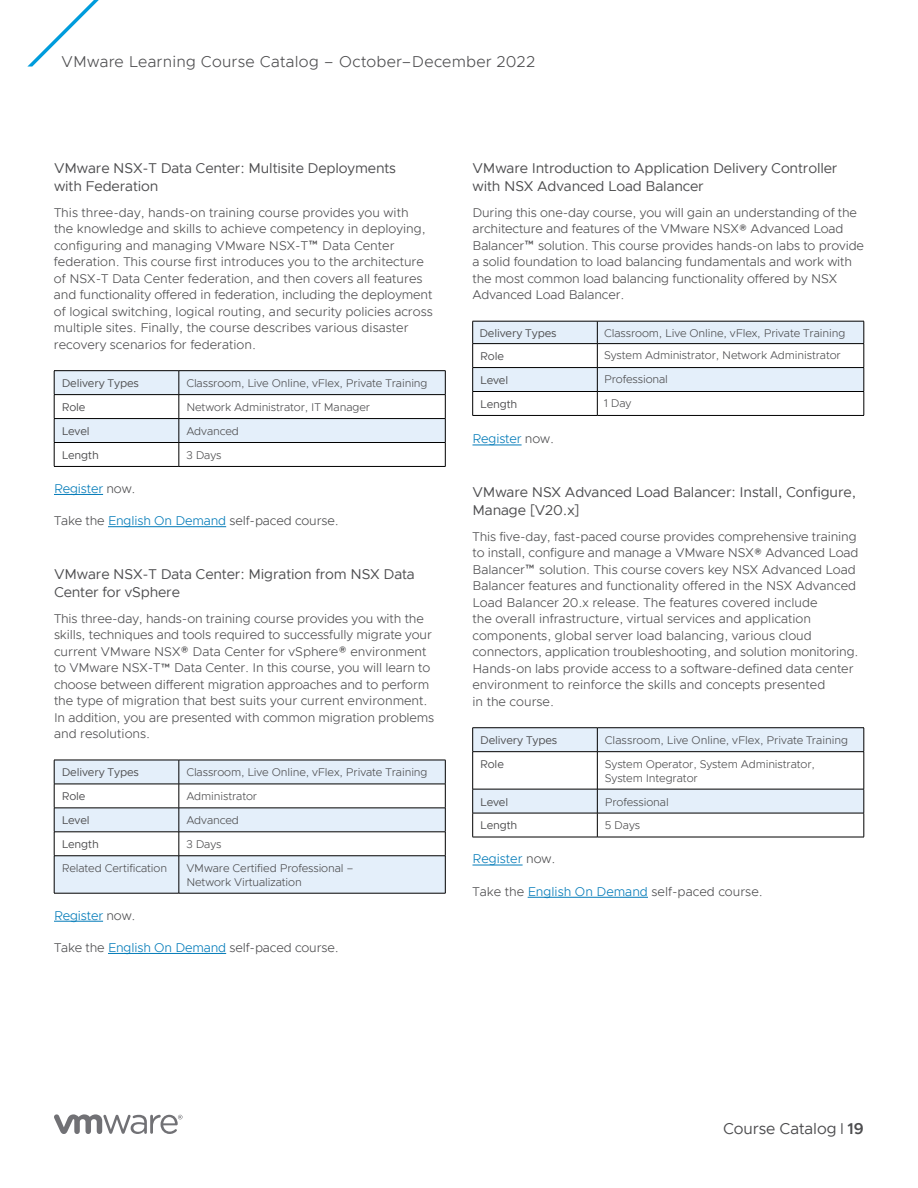
<style>
.page{position:relative;width:918px;height:1188px;background:#fff}
.page>*{position:absolute;margin:0;border:0;box-sizing:border-box;transform-origin:0 0}
.t1{font:300 15.75px "Metropolis";letter-spacing:.015em;color:#4d4d4f}
.t2{font:15.75px "Metropolis";letter-spacing:-.005em;color:#4d4d4f}
.t3{font:14.25px/18px "Metropolis";letter-spacing:-.01em;color:#4d4d4f}
.t4{font:300 12.75px/16.5px "Metropolis";letter-spacing:-.005em;color:#4d4d4f}
.t5{font:300 12.75px "Metropolis";letter-spacing:-.01em;color:#007ab8}
.t6{font:300 11.25px/13.5px "Metropolis";letter-spacing:-.01em;color:#4d4d4f}
.t7{font:11.25px "Metropolis";letter-spacing:-.01em;color:#4d4d4f}
.s1{color:#4d4d4f}
.s2{color:#007ab8}
.s3{font-family:"Times"}
.s4{font-weight:600}
</style>
<div class="page">
<svg style="left:27px;top:0;width:72px;height:67px"></svg>
<hr style="left:54px;top:494px;width:49px;height:1px;background:#007ab8">
<hr style="left:108px;top:526px;width:118px;height:1px;background:#007ab8">
<hr style="left:54px;top:921px;width:49px;height:1px;background:#007ab8">
<hr style="left:108px;top:953px;width:118px;height:1px;background:#007ab8">
<hr style="left:179px;top:466px;width:267px;height:1px;background:#000">
<hr style="left:54px;top:466px;width:125px;height:1px;background:#000">
<svg style="left:54px;top:371px;width:392px;height:95px"></svg>
<hr style="left:54px;top:370px;width:125px;height:1px;background:#000">
<hr style="left:179px;top:370px;width:267px;height:1px;background:#000">
<hr style="left:54px;top:394px;width:125px;height:1px;background:#000">
<hr style="left:179px;top:394px;width:267px;height:1px;background:#000">
<div style="left:55px;top:857px;width:390px;height:36px;background:#e4effa"></div>
<hr style="left:54px;top:856px;width:125px;height:1px;background:#000">
<hr style="left:54px;top:893px;width:125px;height:1px;background:#000">
<hr style="left:179px;top:856px;width:267px;height:1px;background:#000">
<hr style="left:179px;top:856px;width:1px;height:37px;background:#000">
<hr style="left:179px;top:893px;width:267px;height:1px;background:#000">
<svg style="left:54px;top:761px;width:392px;height:95px"></svg>
<hr style="left:54px;top:856px;width:1px;height:37px;background:#000">
<hr style="left:445px;top:856px;width:1px;height:37px;background:#000">
<hr style="left:54px;top:760px;width:125px;height:1px;background:#000">
<hr style="left:179px;top:760px;width:267px;height:1px;background:#000">
<hr style="left:54px;top:784px;width:125px;height:1px;background:#000">
<hr style="left:179px;top:784px;width:267px;height:1px;background:#000">
<hr style="left:472px;top:445px;width:50px;height:1px;background:#007ab8">
<hr style="left:472px;top:865px;width:51px;height:1px;background:#007ab8">
<hr style="left:528px;top:897px;width:120px;height:1px;background:#007ab8">
<hr style="left:597px;top:415px;width:267px;height:1px;background:#000">
<hr style="left:472px;top:415px;width:125px;height:1px;background:#000">
<svg style="left:472px;top:321px;width:393px;height:94px"></svg>
<hr style="left:472px;top:321px;width:125px;height:1px;background:#000">
<hr style="left:597px;top:321px;width:267px;height:1px;background:#000">
<hr style="left:472px;top:343px;width:125px;height:1px;background:#000">
<hr style="left:597px;top:343px;width:267px;height:1px;background:#000">
<hr style="left:597px;top:837px;width:267px;height:1px;background:#000">
<hr style="left:472px;top:837px;width:125px;height:1px;background:#000">
<svg style="left:472px;top:728px;width:393px;height:109px"></svg>
<hr style="left:472px;top:727px;width:125px;height:1px;background:#000">
<hr style="left:597px;top:727px;width:267px;height:1px;background:#000">
<hr style="left:472px;top:751px;width:125px;height:1px;background:#000">
<hr style="left:597px;top:751px;width:267px;height:1px;background:#000">
<svg style="left:54px;top:1114px;width:129px;height:20px"></svg>
<p class="t1" style="left:62px;top:52px;width:475px">VMware Learning Course Catalog – October–December 2022</p>
<p class="t3" style="left:54px;top:159px;width:344px">VMware NSX-T Data Center: Multisite Deployments with Federation</p>
<p class="t4" style="left:54px;top:204px;width:380px">This three-day, hands-on training course provides you with<br>the knowledge and skills to achieve competency in deploying, configuring and managing VMware NSX-T™ Data Center federation. This course first introduces you to the architecture of NSX-T Data Center federation, and then covers all features and functionality offered in federation, including the deployment of logical switching, logical routing, and security policies across multiple sites. Finally, the course describes various disaster recovery scenarios for federation.</p>
<p class="t7" style="left:62px;top:376px;width:79px">Delivery Types</p>
<p class="t6" style="left:186px;top:376px;width:243px">Classroom, Live Online, vFlex, Private Training</p>
<p class="t7" style="left:62px;top:400px;width:25px">Role</p>
<p class="t6" style="left:186px;top:400px;width:185px">Network Administrator, IT Manager</p>
<p class="t7" style="left:62px;top:424px;width:30px">Level</p>
<p class="t6" style="left:186px;top:424px;width:54px">Advanced</p>
<p class="t7" style="left:62px;top:448px;width:39px">Length</p>
<p class="t6" style="left:186px;top:448px;width:37px">3 Days</p>
<p class="t5" style="left:54px;top:481px;width:83px">Register <span class="s1">now.</span></p>
<p class="t4" style="left:54px;top:512px;width:286px">Take the <span class="s2">English On Demand</span> self-paced course.</p>
<p class="t3" style="left:54px;top:565px;width:362px">VMware NSX-T Data Center: Migration from NSX Data<br>Center for vSphere</p>
<p class="t4" style="left:54px;top:610px;width:382px">This three-day, hands-on training course provides you with the skills, techniques and tools required to successfully migrate your current VMware NSX® Data Center for vSphere® environment to VMware NSX-T™ Data Center. In this course, you will learn to choose between different migration approaches and to perform the type of migration that best suits your current environment.<br>In addition, you are presented with common migration problems and resolutions.</p>
<p class="t7" style="left:62px;top:766px;width:79px">Delivery Types</p>
<p class="t6" style="left:186px;top:766px;width:243px">Classroom, Live Online, vFlex, Private Training</p>
<p class="t7" style="left:62px;top:790px;width:25px">Role</p>
<p class="t6" style="left:186px;top:790px;width:72px">Administrator</p>
<p class="t7" style="left:62px;top:813px;width:30px">Level</p>
<p class="t6" style="left:186px;top:814px;width:54px">Advanced</p>
<p class="t7" style="left:62px;top:837px;width:39px">Length</p>
<p class="t6" style="left:186px;top:838px;width:37px">3 Days</p>
<p class="t6" style="left:62px;top:862px;width:107px">Related Certification</p>
<p class="t6" style="left:186px;top:862px;width:169px">VMware Certified Professional –<br>Network Virtualization</p>
<p class="t5" style="left:54px;top:907px;width:83px">Register <span class="s1">now.</span></p>
<p class="t4" style="left:54px;top:939px;width:286px">Take the <span class="s2">English On Demand</span> self-paced course.</p>
<p class="t3" style="left:472px;top:159px;width:367px">VMware Introduction to Application Delivery Controller with NSX Advanced Load Balancer</p>
<p class="t4" style="left:472px;top:204px;width:393px">During this one-day course, you will gain an understanding of the architecture and features of the VMware NSX® Advanced Load Balancer™ solution. This course provides hands-on labs to provide a solid foundation to load balancing fundamentals and work with the most common load balancing functionality offered by NSX Advanced Load Balancer.</p>
<p class="t7" style="left:479px;top:326px;width:79px">Delivery Types</p>
<p class="t6" style="left:604px;top:326px;width:243px">Classroom, Live Online, vFlex, Private Training</p>
<p class="t7" style="left:480px;top:349px;width:25px">Role</p>
<p class="t6" style="left:604px;top:349px;width:238px">System Administrator, Network Administrator</p>
<p class="t7" style="left:480px;top:373px;width:30px">Level</p>
<p class="t6" style="left:604px;top:373px;width:65px">Professional</p>
<p class="t7" style="left:480px;top:397px;width:39px">Length</p>
<p class="t6" style="left:604px;top:397px;width:29px">1 Day</p>
<p class="t5" style="left:472px;top:431px;width:83px">Register <span class="s1">now.</span></p>
<p class="t3" style="left:472px;top:483px;width:385px">VMware NSX Advanced Load Balancer: Install, Configure,<br>Manage [V20.x]</p>
<p class="t4" style="left:472px;top:528px;width:388px">This five-day, fast-paced course provides comprehensive training to install, configure and manage a VMware NSX® Advanced Load Balancer™ solution. This course covers key NSX Advanced Load Balancer features and functionality offered in the NSX Advanced Load Balancer 20.x release. The features covered include<br>the overall infrastructure, virtual services and application components, global server load balancing, various cloud connectors, application troubleshooting, and solution monitoring.<br>Hands-on labs provide access to a software-defined data center environment to reinforce the skills and concepts presented<br>in the course.</p>
<p class="t7" style="left:480px;top:733px;width:79px">Delivery Types</p>
<p class="t6" style="left:605px;top:734px;width:245px">Classroom, Live Online, vFlex, Private Training</p>
<p class="t7" style="left:480px;top:757px;width:25px">Role</p>
<p class="t6" style="left:605px;top:757px;width:212px">System Operator, System Administrator,<br>System Integrator</p>
<p class="t7" style="left:480px;top:795px;width:30px">Level</p>
<p class="t6" style="left:605px;top:795px;width:65px">Professional</p>
<p class="t7" style="left:480px;top:819px;width:39px">Length</p>
<p class="t6" style="left:605px;top:819px;width:37px">5 Days</p>
<p class="t5" style="left:472px;top:851px;width:85px">Register <span class="s1">now.</span></p>
<p class="t4" style="left:472px;top:883px;width:292px">Take the <span class="s2">English On Demand</span> self-paced course.</p>
<p class="t2" style="left:723px;top:1119px;width:142px">Course Catalog <span class="s3">|</span> <span class="s4">19</span></p>
</div>
